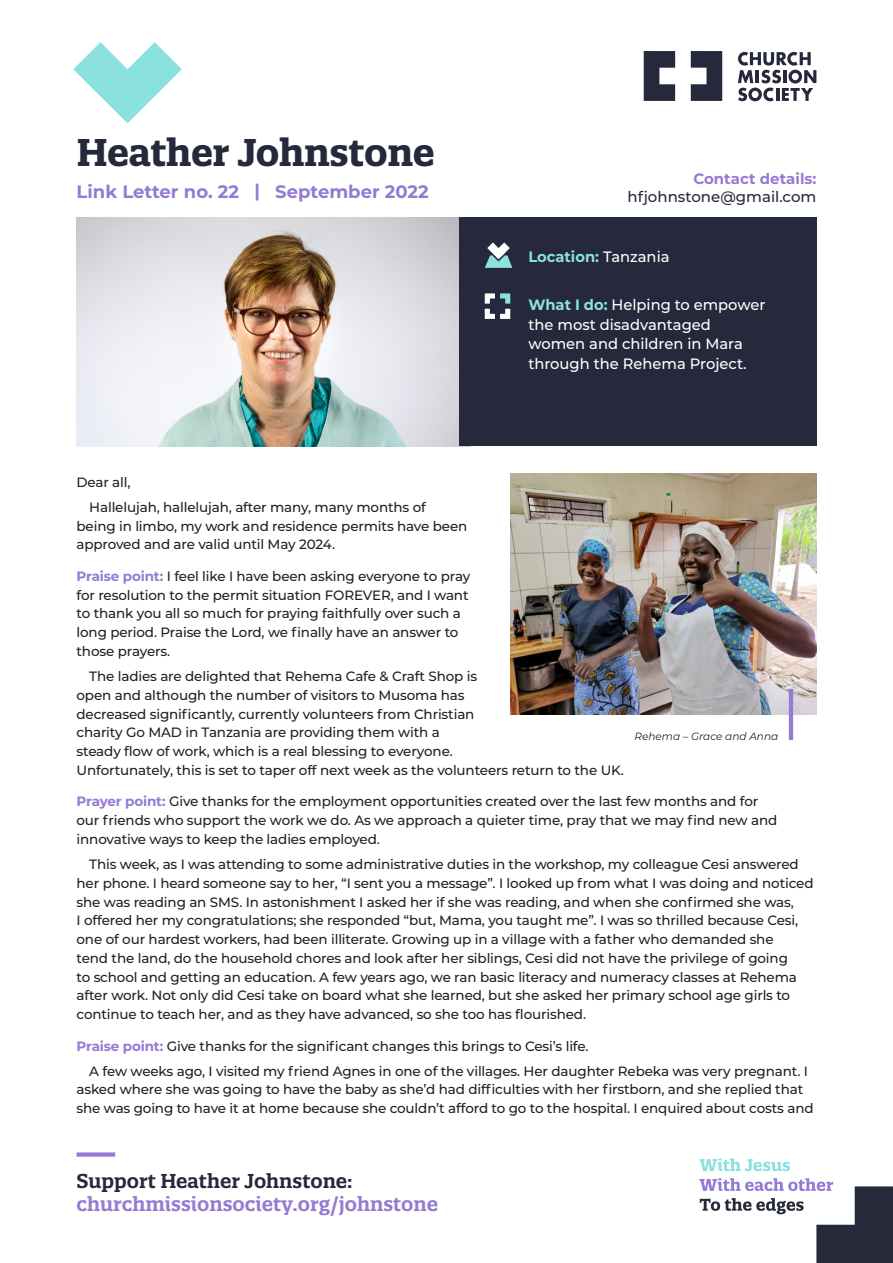
<style>
.page{position:relative;width:893px;height:1263px;background:#fff}
.page>*{position:absolute;margin:0;border:0;box-sizing:border-box;transform-origin:0 0}
.t1{font:700 37.5px "Quatro Slab";letter-spacing:-.01em;color:#26293c}
.t2{font:600 19.5px "Quatro Slab";color:#947ad5}
.t3{font:600 19.5px "Quatro Slab";color:#26293c}
.t4{font:700 18px "Montserrat";color:#947ad5}
.t5{font:500 15px/19.5px "Montserrat";color:#fff}
.t6{font:500 15px "Montserrat";color:#26293c}
.t7{font:700 15px "Montserrat";color:#8be1de}
.t8{font:700 15px "Montserrat";color:#947ad5}
.t9{font:500 13.5px/18.8px "Montserrat";letter-spacing:-.01em;color:#231f20}
.t10{font:italic 10.5px "Montserrat";color:#231f20}
.s1{font-weight:500;color:#fff}
.s2{font-weight:700;color:#8be1de}
.s3{font-weight:700;color:#947ad5}
</style>
<div class="page">
<img style="left:511px;top:474px;width:305px;height:240px">
<hr style="left:789px;top:689px;width:4px;height:51px;background:#947ad5">
<img style="left:77px;top:218px;width:382px;height:228px">
<div style="left:459px;top:217px;width:357px;height:229px;background:#26293c"></div>
<svg style="left:73px;top:42px;width:109px;height:81px"></svg>
<svg style="left:691px;top:51px;width:31px;height:50px"></svg>
<svg style="left:644px;top:51px;width:31px;height:50px"></svg>
<svg style="left:738px;top:52px;width:78px;height:49px"></svg>
<svg style="left:485px;top:242px;width:27px;height:26px"></svg>
<svg style="left:485px;top:293px;width:25px;height:26px"></svg>
<div style="left:77px;top:1152px;width:38px;height:5px;background:#947ad5"></div>
<svg style="left:699px;top:1158px;width:91px;height:13px"></svg>
<svg style="left:699px;top:1178px;width:194px;height:85px"></svg>
<h1 class="t1" style="left:77px;top:129px;width:360px">Heather Johnstone</h1>
<h3 class="t4" style="left:77px;top:179px;width:354px">Link Letter no. 22 | September 2022</h3>
<p class="t8" style="left:693px;top:168px;width:125px">Contact details:</p>
<p class="t6" style="left:627px;top:186px;width:190px">hfjohnstone@gmail.com</p>
<p class="t7" style="left:528px;top:246px;width:143px">Location: <span class="s1">Tanzania</span></p>
<p class="t5" style="left:528px;top:294px;width:239px"><span class="s2">What I do:</span> Helping to empower the most disadvantaged women and children in Mara through the Rehema Project.</p>
<p class="t9" style="left:89px;top:469px;width:338px;line-height:25px;text-indent:-13px">Dear all,<br>Hallelujah, hallelujah, after many, many months of</p>
<p class="t9" style="left:77px;top:516px;width:392px">being in limbo, my work and residence permits have been approved and are valid until May 2024.</p>
<p class="t9" style="left:77px;top:566px;width:395px"><span class="s3">Praise point:</span> I feel like I have been asking everyone to pray for resolution to the permit situation FOREVER, and I want to thank you all so much for praying faithfully over such a long period. Praise the Lord, we finally have an answer to those prayers.</p>
<p class="t9" style="left:77px;top:666px;width:549px;text-indent:13px">The ladies are delighted that Rehema Cafe &amp; Craft Shop is<br>open and although the number of visitors to Musoma has<br>decreased significantly, currently volunteers from Christian<br>charity Go MAD in Tanzania are providing them with a<br>steady flow of work, which is a real blessing to everyone.<br>Unfortunately, this is set to taper off next week as the volunteers return to the UK.</p>
<p class="t9" style="left:77px;top:792px;width:702px"><span class="s3">Prayer point:</span> Give thanks for the employment opportunities created over the last few months and for our friends who support the work we do. As we approach a quieter time, pray that we may find new and innovative ways to keep the ladies employed.</p>
<p class="t9" style="left:77px;top:854px;width:738px;text-indent:13px">This week, as I was attending to some administrative duties in the workshop, my colleague Cesi answered her phone. I heard someone say to her, “I sent you a message”. I looked up from what I was doing and noticed she was reading an SMS. In astonishment I asked her if she was reading, and when she confirmed she was,<br>I offered her my congratulations; she responded “but, Mama, you taught me”. I was so thrilled because Cesi, one of our hardest workers, had been illiterate. Growing up in a village with a father who demanded she<br>tend the land, do the household chores and look after her siblings, Cesi did not have the privilege of going<br>to school and getting an education. A few years ago, we ran basic literacy and numeracy classes at Rehema after work. Not only did Cesi take on board what she learned, but she asked her primary school age girls to continue to teach her, and as they have advanced, so she too has flourished.</p>
<p class="t9" style="left:89px;top:1033px;width:720px;line-height:25px;text-indent:-13px"><span class="s3">Praise point:</span> Give thanks for the significant changes this brings to Cesi’s life.<br>A few weeks ago, I visited my friend Agnes in one of the villages. Her daughter Rebeka was very pregnant. I</p>
<p class="t9" style="left:77px;top:1080px;width:739px">asked where she was going to have the baby as she’d had difficulties with her firstborn, and she replied that she was going to have it at home because she couldn’t afford to go to the hospital. I enquired about costs and</p>
<p class="t10" style="left:635px;top:729px;width:145px">Rehema – Grace and Anna</p>
<h2 class="t3" style="left:77px;top:1169px;width:278px">Support Heather Johnstone:</h2>
<h2 class="t2" style="left:77px;top:1191px;width:363px">churchmissionsociety.org/johnstone</h2>
</div>
